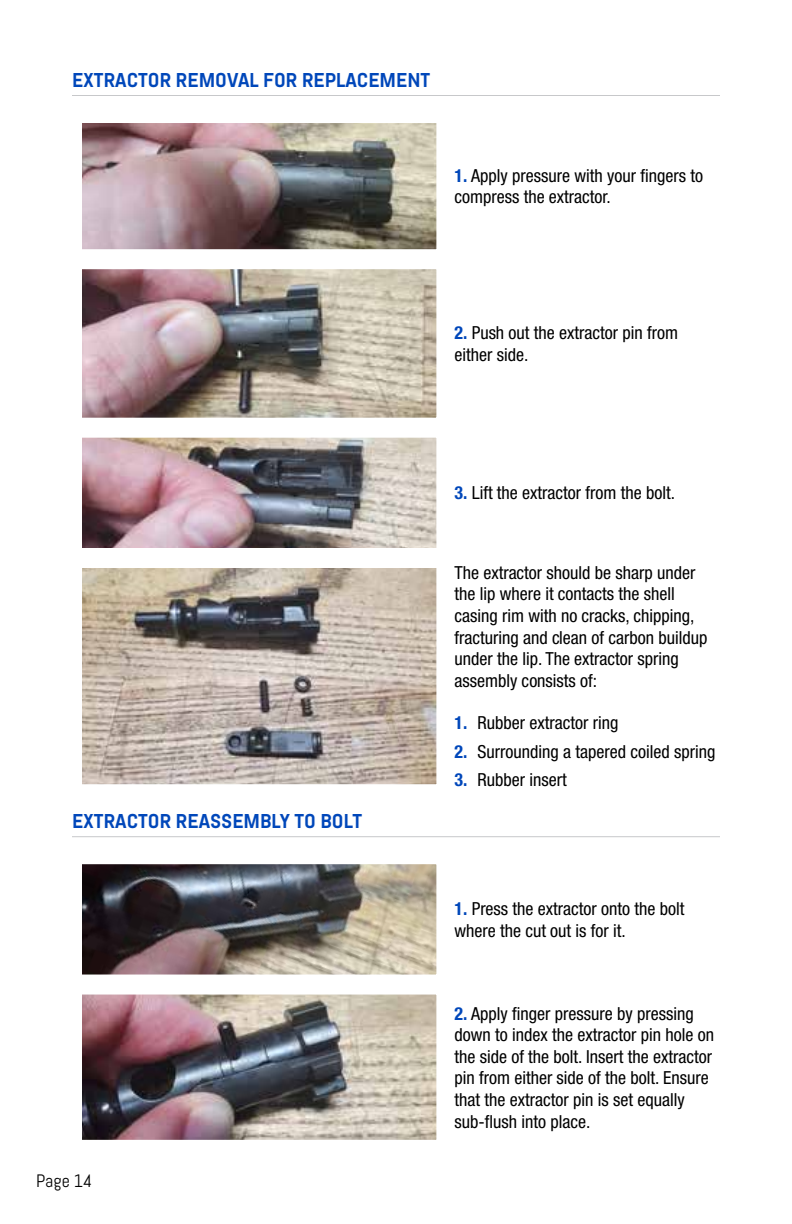
<style>
.page{position:relative;width:792px;height:1224px;background:#fff}
.page>*{position:absolute;margin:0;border:0;box-sizing:border-box;transform-origin:0 0}
.t1{font:700 20px "Abel Pro";color:#0047ba}
.t2{font:condensed 18px/21.6px "Helvetica Neue LT Std";color:#000}
.t3{font:18px "Abel Pro";color:#000}
.s1{font-weight:700;color:#0047ba}
</style>
<div class="page">
<hr style="left:72px;top:95px;width:648px;height:1px;background:#c7c8ca">
<hr style="left:72px;top:836px;width:648px;height:1px;background:#c7c8ca">
<img style="left:83px;top:124px;width:352px;height:124px">
<div style="left:72px;top:113px;width:374px;height:146px;border:10px solid #fff"></div>
<img style="left:83px;top:270px;width:352px;height:147px">
<div style="left:72px;top:259px;width:374px;height:169px;border:10px solid #fff"></div>
<img style="left:83px;top:439px;width:352px;height:108px">
<div style="left:72px;top:428px;width:374px;height:130px;border:10px solid #fff"></div>
<img style="left:83px;top:569px;width:352px;height:214px">
<div style="left:72px;top:558px;width:374px;height:236px;border:10px solid #fff"></div>
<img style="left:83px;top:865px;width:352px;height:109px">
<img style="left:83px;top:996px;width:352px;height:143px">
<div style="left:72px;top:985px;width:374px;height:165px;border:10px solid #fff"></div>
<p class="t1" style="left:72px;top:66px;width:360px">EXTRACTOR REMOVAL FOR REPLACEMENT</p>
<p class="t2" style="left:454px;top:164px;width:250px"><span class="s1">1.</span> Apply pressure with your fingers to compress the extractor.</p>
<p class="t2" style="left:454px;top:322px;width:225px"><span class="s1">2.</span> Push out the extractor pin from either side.</p>
<p class="t1" style="left:72px;top:807px;width:292px">EXTRACTOR REASSEMBLY TO BOLT</p>
<p class="t3" style="left:36px;top:1169px;width:58px">Page 14</p>
<p class="t2" style="left:454px;top:482px;width:222px"><span class="s1">3.</span> Lift the extractor from the bolt.</p>
<p class="t2" style="left:454px;top:562px;width:255px">The extractor should be sharp under the lip where it contacts the shell casing rim with no cracks, chipping, fracturing and clean of carbon buildup under the lip. The extractor spring assembly consists of:</p>
<p class="t2" style="left:454px;top:712px;width:165px"><span class="s1">1.</span> Rubber extractor ring</p>
<p class="t2" style="left:454px;top:740px;width:263px"><span class="s1">2.</span> Surrounding a tapered coiled spring</p>
<p class="t2" style="left:454px;top:769px;width:114px"><span class="s1">3.</span> Rubber insert</p>
<p class="t2" style="left:454px;top:898px;width:232px"><span class="s1">1.</span> Press the extractor onto the bolt where the cut out is for it.</p>
<p class="t2" style="left:454px;top:1002px;width:261px"><span class="s1">2.</span> Apply finger pressure by pressing down to index the extractor pin hole on the side of the bolt. Insert the extractor pin from either side of the bolt. Ensure that the extractor pin is set equally sub-flush into place.</p>
</div>
